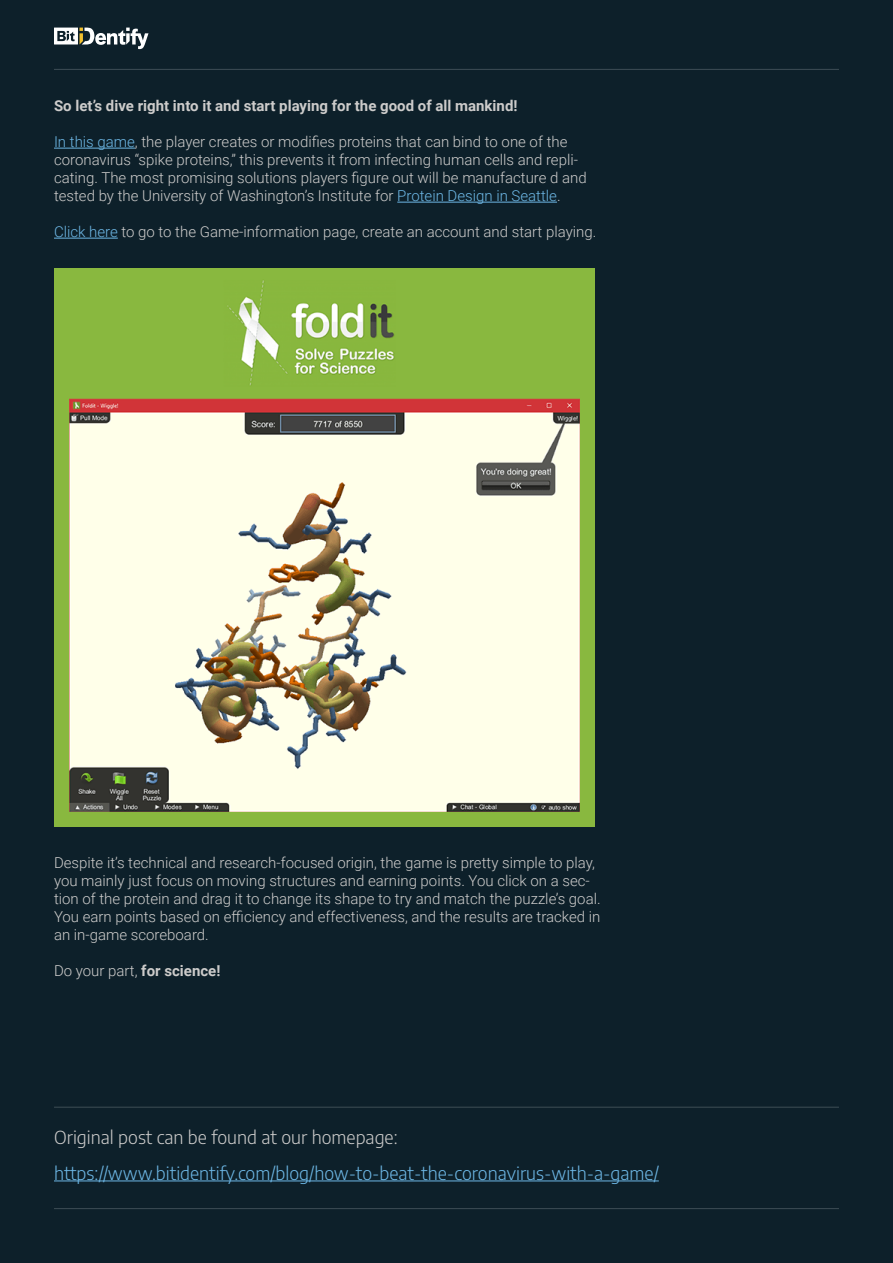
<style>
.page{position:relative;width:893px;height:1263px;background:#0d202a}
.page>*{position:absolute;margin:0;border:0;box-sizing:border-box;transform-origin:0 0}
.t1{font:300 18px "Encode Sans";color:#6db7e5}
.t2{font:300 18px "Encode Sans";color:#cdcccb}
.t3{font:300 15px/18px "Roboto";color:#cdcccb}
.t4{font:700 15px "Roboto";color:#cdcccb}
.s1{color:#6db7e5}
.s2{font-weight:700}
</style>
<div class="page">
<svg style="left:54px;top:28px;width:94px;height:21px"></svg>
<hr style="left:54px;top:148px;width:81px;height:1px;background:#6db7e5">
<hr style="left:397px;top:202px;width:160px;height:1px;background:#6db7e5">
<hr style="left:54px;top:238px;width:64px;height:1px;background:#6db7e5">
<hr style="left:54px;top:69px;width:785px;height:1px;background:#3d4d55">
<hr style="left:54px;top:1208px;width:785px;height:1px;background:#3d4d55">
<img style="left:54px;top:269px;width:540px;height:558px">
<hr style="left:54px;top:1107px;width:785px;height:1px;background:#3d4d55">
<hr style="left:54px;top:1181px;width:605px;height:1px;background:#6db7e5">
<p class="t4" style="left:54px;top:100px;width:465px">So let’s dive right into it and start playing for the good of all mankind!</p>
<p class="t3" style="left:54px;top:132px;width:534px"><span class="s1">In this game</span>, the player creates or modifies proteins that can bind to one of the coronavirus “spike proteins,” this prevents it from infecting human cells and repli&shy;cating. The most promising solutions players figure out will be manufacture d and tested by the University of Washington’s Institute for <span class="s1">Protein Design in Seattle</span>.</p>
<p class="t3" style="left:54px;top:224px;width:544px"><span class="s1">Click here</span> to go to the Game-information page, create an account and start playing.</p>
<p class="t3" style="left:54px;top:855px;width:548px">Despite it’s technical and research-focused origin, the game is pretty simple to play, you mainly just focus on moving structures and earning points. You click on a sec&shy;tion of the protein and drag it to change its shape to try and match the puzzle’s goal.<br>You earn points based on efficiency and effectiveness, and the results are tracked in an in-game scoreboard.</p>
<p class="t3" style="left:54px;top:963px;width:168px">Do your part, <span class="s2">for science!</span></p>
<p class="t2" style="left:54px;top:1129px;width:345px">Original post can be found at our homepage:</p>
<p class="t1" style="left:54px;top:1165px;width:606px">https://www.bitidentify.com/blog/how-to-beat-the-coronavirus-with-a-game/</p>
</div>
